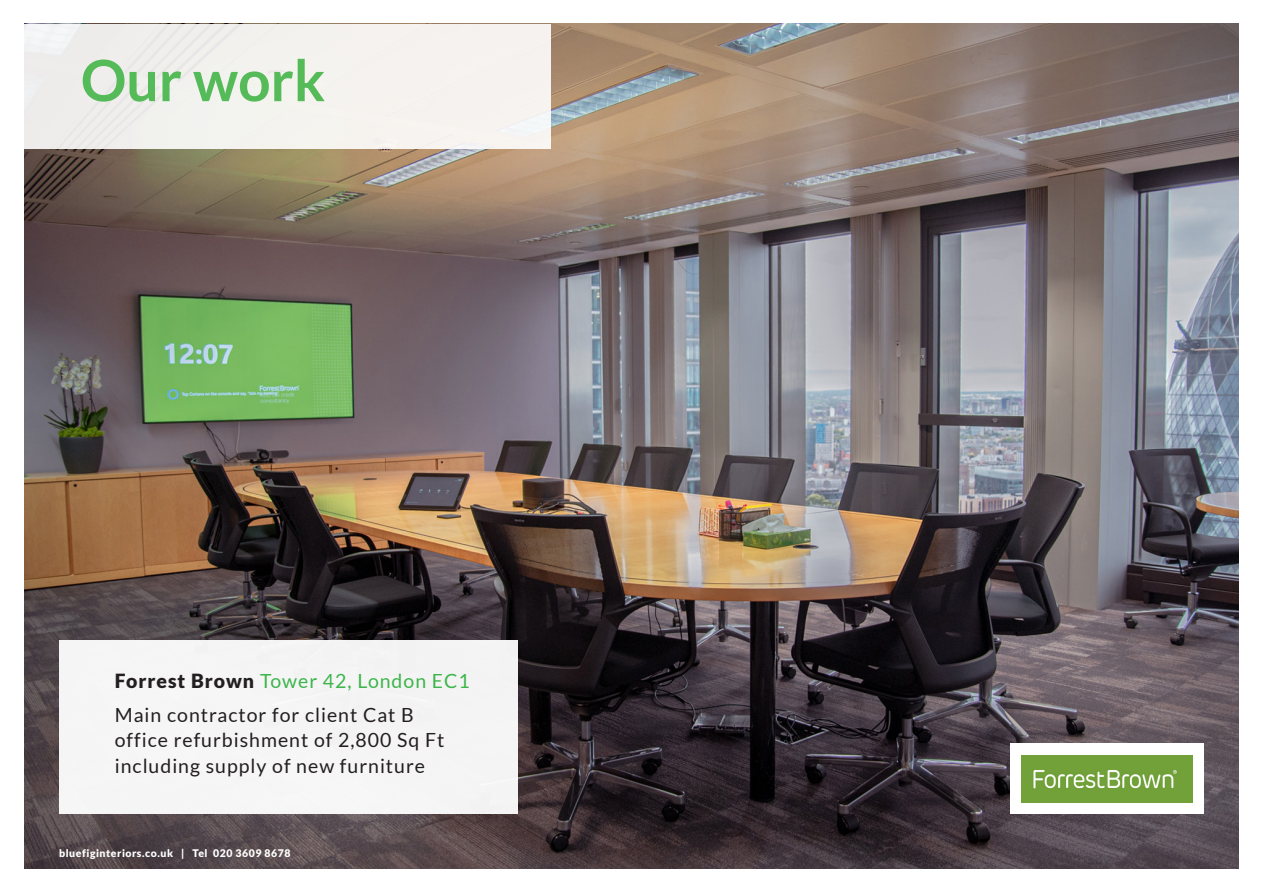
<style>
.page{position:relative;width:1263px;height:893px;background:#fff}
.page>*{position:absolute;margin:0;border:0;box-sizing:border-box;transform-origin:0 0}
.t1{font:700 57px "Lato";color:#55ba58}
.t2{font:19.5px/25.5px "Lato";letter-spacing:.05em;color:#231f20}
.t3{font:19.5px "Lato";letter-spacing:.05em;color:#3cb54b}
.t4{font:900 10.5px "Lato";letter-spacing:.05em;color:#fff}
.s1{font-weight:900;color:#231f20}
</style>
<div class="page">
<img style="left:24px;top:24px;width:1214px;height:844px">
<div style="left:24px;top:24px;width:527px;height:125px;background:#f4f2ef"></div>
<div style="left:59px;top:640px;width:459px;height:174px;background:#f6f5f5"></div>
<div style="left:1010px;top:743px;width:193px;height:71px;background:#fff"></div>
<img style="left:1021px;top:755px;width:172px;height:47px">
<p class="t1" style="left:81px;top:48px;width:246px">Our work</p>
<p class="t3" style="left:115px;top:670px;width:356px"><span class="s1">Forrest Brown</span> Tower 42, London EC1</p>
<p class="t2" style="left:115px;top:702px;width:331px">Main contractor for client Cat B office refurbishment of 2,800 Sq Ft including supply of new furniture</p>
<p class="t4" style="left:59px;top:847px;width:233px">bluefiginteriors.co.uk | Tel 020 3609 8678</p>
</div>
